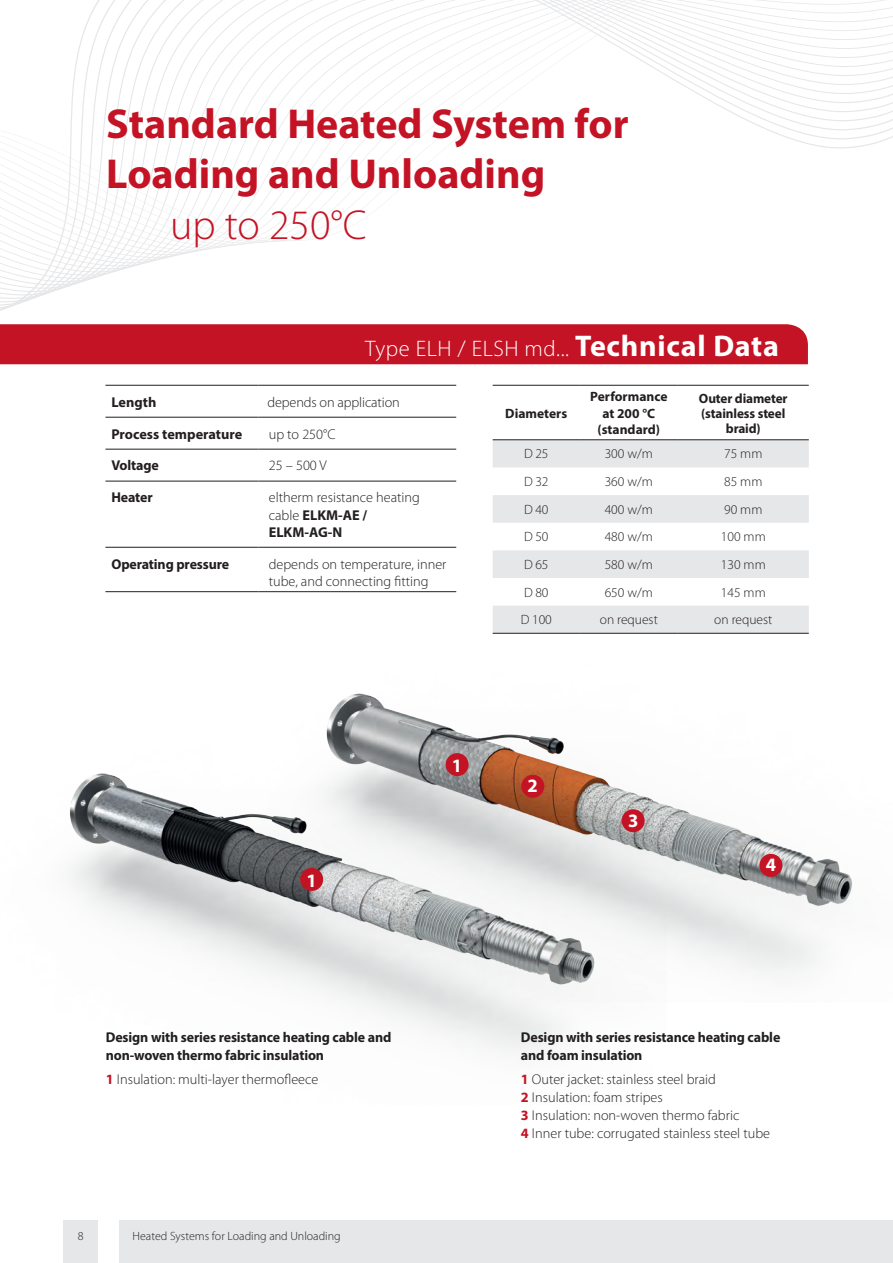
<style>
.page{position:relative;width:893px;height:1263px;background:#fff}
.page>*{position:absolute;margin:0;border:0;box-sizing:border-box;transform-origin:0 0}
.t1{font:700 42px/50.4px "Myriad Pro";color:#c41324}
.t2{font:300 42px "Myriad Pro";color:#c41324}
.t3{font:300 22.5px "Myriad Pro";letter-spacing:.025em;color:#fff}
.t4{font:700 18.9px "Myriad Pro";color:#fff}
.t5{font:300 14.25px/18px "Myriad Pro";color:#231f20}
.t6{font:700 14.25px/18px "Myriad Pro";letter-spacing:-.01em;color:#231f20}
.t7{font:300 13.5px "Myriad Pro";color:#231f20}
.t8{font:700 13.5px/16.2px "Myriad Pro";letter-spacing:-.01em;color:#231f20;text-align:center}
.t9{font:300 12px "Myriad Pro";color:#231f20}
.s1{font-weight:700;font-size:30px}
.s2{font-weight:700}
.s3{font-weight:700;color:#c41324}
</style>
<div class="page">
<svg style="left:0;top:0;width:893px;height:311px"></svg>
<div style="left:64px;top:1220px;width:34px;height:43px;background:#e6e7e9"></div>
<div style="left:119px;top:1220px;width:774px;height:43px;background:#e6e7e9"></div>
<img style="left:70px;top:773px;width:493px;height:280px">
<img style="left:193px;top:693px;width:659px;height:310px">
<div style="left:446px;top:753px;width:23px;height:23px;background:#c41324;border-radius:50%"></div>
<div style="left:521px;top:775px;width:23px;height:23px;background:#c41324;border-radius:50%"></div>
<div style="left:622px;top:809px;width:23px;height:23px;background:#c41324;border-radius:50%"></div>
<div style="left:759px;top:854px;width:23px;height:23px;background:#c41324;border-radius:50%"></div>
<div style="left:0;top:324px;width:808px;height:40px;background:#c41324"></div>
<svg style="left:493px;top:440px;width:316px;height:193px;fill:#e6e7e9"></svg>
<hr style="left:493px;top:385px;width:87px;height:1px;background:#231f20">
<hr style="left:580px;top:385px;width:98px;height:1px;background:#231f20">
<hr style="left:678px;top:385px;width:131px;height:1px;background:#231f20">
<hr style="left:493px;top:439px;width:87px;height:1px;background:#231f20">
<hr style="left:580px;top:439px;width:98px;height:1px;background:#231f20">
<hr style="left:678px;top:439px;width:131px;height:1px;background:#231f20">
<hr style="left:493px;top:633px;width:87px;height:1px;background:#231f20">
<hr style="left:580px;top:633px;width:98px;height:1px;background:#231f20">
<hr style="left:678px;top:633px;width:131px;height:1px;background:#231f20">
<hr style="left:105px;top:385px;width:153px;height:1px;background:#231f20">
<hr style="left:258px;top:385px;width:198px;height:1px;background:#231f20">
<hr style="left:105px;top:417px;width:153px;height:1px;background:#231f20">
<hr style="left:258px;top:417px;width:198px;height:1px;background:#231f20">
<hr style="left:105px;top:449px;width:153px;height:1px;background:#231f20">
<hr style="left:258px;top:449px;width:198px;height:1px;background:#231f20">
<hr style="left:105px;top:481px;width:153px;height:1px;background:#231f20">
<hr style="left:258px;top:481px;width:198px;height:1px;background:#231f20">
<hr style="left:105px;top:547px;width:153px;height:1px;background:#231f20">
<hr style="left:258px;top:547px;width:198px;height:1px;background:#231f20">
<hr style="left:105px;top:591px;width:153px;height:1px;background:#231f20">
<hr style="left:258px;top:591px;width:198px;height:1px;background:#231f20">
<h1 class="t1" style="left:106px;top:97px;width:524px">Standard Heated System for<br>Loading and Unloading</h1>
<h1 class="t2" style="left:170px;top:202px;width:198px">up to 250°C</h1>
<h2 class="t3" style="left:365px;top:336px;width:415px">Type ELH / ELSH md... <span class="s1">Technical Data</span></h2>
<p class="t6" style="left:111px;top:392px;width:46px">Length</p>
<p class="t5" style="left:267px;top:393px;width:134px">depends on application</p>
<p class="t6" style="left:111px;top:424px;width:132px">Process temperature</p>
<p class="t5" style="left:269px;top:425px;width:68px">up to 250°C</p>
<p class="t6" style="left:111px;top:456px;width:49px">Voltage</p>
<p class="t5" style="left:269px;top:457px;width:60px">25 – 500 V</p>
<p class="t6" style="left:111px;top:488px;width:43px">Heater</p>
<p class="t5" style="left:269px;top:489px;width:153px;line-height:17.1px">eltherm resistance heating cable <span class="s2">ELKM-AE /<br>ELKM-AG-N</span></p>
<p class="t6" style="left:111px;top:554px;width:119px">Operating pressure</p>
<p class="t5" style="left:269px;top:555px;width:179px;line-height:17.1px">depends on temperature, inner tube, and connecting fitting</p>
<p class="t8" style="left:505px;top:404px;width:64px">Diameters</p>
<p class="t8" style="left:590px;top:388px;width:79px">Performance at 200 °C (standard)</p>
<p class="t8" style="left:699px;top:390px;width:90px;line-height:15px">Outer diameter (stainless steel braid)</p>
<p class="t7" style="left:524px;top:446px;width:26px">D 25</p>
<p class="t7" style="left:605px;top:446px;width:50px">300 w/m</p>
<p class="t7" style="left:724px;top:446px;width:40px">75 mm</p>
<p class="t7" style="left:524px;top:474px;width:26px">D 32</p>
<p class="t7" style="left:605px;top:474px;width:50px">360 w/m</p>
<p class="t7" style="left:724px;top:474px;width:40px">85 mm</p>
<p class="t7" style="left:524px;top:502px;width:26px">D 40</p>
<p class="t7" style="left:605px;top:502px;width:50px">400 w/m</p>
<p class="t7" style="left:724px;top:502px;width:40px">90 mm</p>
<p class="t7" style="left:524px;top:529px;width:26px">D 50</p>
<p class="t7" style="left:605px;top:529px;width:50px">480 w/m</p>
<p class="t7" style="left:721px;top:529px;width:46px">100 mm</p>
<p class="t7" style="left:524px;top:557px;width:26px">D 65</p>
<p class="t7" style="left:605px;top:557px;width:50px">580 w/m</p>
<p class="t7" style="left:721px;top:557px;width:46px">130 mm</p>
<p class="t7" style="left:524px;top:585px;width:26px">D 80</p>
<p class="t7" style="left:605px;top:585px;width:50px">650 w/m</p>
<p class="t7" style="left:721px;top:585px;width:46px">145 mm</p>
<p class="t7" style="left:521px;top:612px;width:32px">D 100</p>
<p class="t7" style="left:600px;top:612px;width:59px">on request</p>
<p class="t7" style="left:714px;top:612px;width:59px">on request</p>
<h3 class="t4" style="left:306px;top:868px;width:12px">1</h3>
<h3 class="t4" style="left:452px;top:753px;width:12px">1</h3>
<h3 class="t4" style="left:528px;top:773px;width:12px">2</h3>
<h3 class="t4" style="left:628px;top:808px;width:12px">3</h3>
<h3 class="t4" style="left:766px;top:852px;width:12px">4</h3>
<p class="t6" style="left:106px;top:1028px;width:287px">Design with series resistance heating cable and non-woven thermo fabric insulation</p>
<p class="t5" style="left:106px;top:1071px;width:214px"><span class="s3">1</span> Insulation: multi-layer thermofleece</p>
<p class="t9" style="left:78px;top:1229px;width:7px">8</p>
<p class="t9" style="left:133px;top:1229px;width:210px">Heated Systems for Loading and Unloading</p>
<p class="t6" style="left:521px;top:1028px;width:261px">Design with series resistance heating cable and foam insulation</p>
<p class="t5" style="left:521px;top:1071px;width:251px"><span class="s3">1</span> Outer jacket: stainless steel braid<br><span class="s3">2</span> Insulation: foam stripes<br><span class="s3">3</span> Insulation: non-woven thermo fabric<br><span class="s3">4</span> Inner tube: corrugated stainless steel tube</p>
</div>
